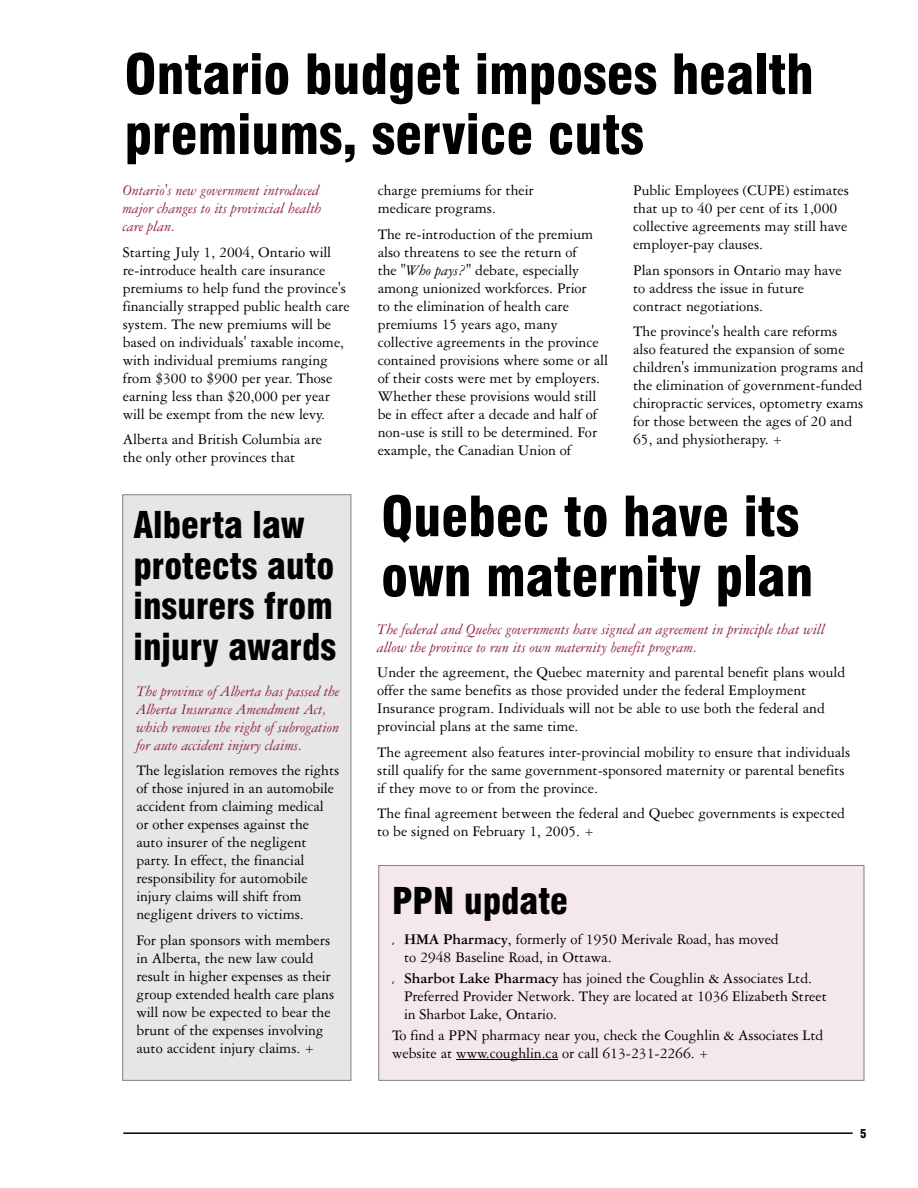
<style>
.page{position:relative;width:918px;height:1188px;background:#fff}
.page>*{position:absolute;margin:0;border:0;box-sizing:border-box;transform-origin:0 0}
.t1{font:54px/60px "Swis 721 Blk Cn BT";color:#000}
.t2{font:36px/40.5px "Swis 721 Blk Cn BT";color:#000}
.t3{font:15.75px/18px "Ameri Garmnd BT";color:#000}
.t4{font:italic 15.75px/18px "Ameri Garmnd BT";color:#8f2445}
.t5{font:12px "Swis 721 Blk Cn BT";color:#000}
.s1{font-family:"Avant Garde Bk BT";font-size:12px}
.s2{font-style:italic}
.s3{font-weight:700}
</style>
<div class="page">
<div style="left:122px;top:494px;width:229px;height:587px;background:#e6e6e6;border:1px solid #808080"></div>
<hr style="left:123px;top:1132px;width:730px;height:2px;background:#000">
<div style="left:378px;top:865px;width:486px;height:216px;background:#f5e8ed;border:1px solid #808080"></div>
<hr style="left:456px;top:1059px;width:102px;height:1px;background:#000">
<h1 class="t1" style="left:124px;top:50px;width:691px">Ontario budget imposes health premiums, service cuts</h1>
<p class="t4" style="left:123px;top:182px;width:201px">Ontario's new government introduced major changes to its provincial health care plan.</p>
<p class="t3" style="left:123px;top:244px;width:228px">Starting July 1, 2004, Ontario will re-introduce health care insurance premiums to help fund the province's financially strapped public health care system. The new premiums will be based on individuals' taxable income, with individual premiums ranging from $300 to $900 per year. Those earning less than $20,000 per year will be exempt from the new levy.</p>
<p class="t3" style="left:123px;top:431px;width:201px">Alberta and British Columbia are the only other provinces that</p>
<p class="t3" style="left:633px;top:182px;width:217px">Public Employees (CUPE) estimates that up to 40 per cent of its 1,000 collective agreements may still have employer-pay clauses.</p>
<p class="t3" style="left:633px;top:262px;width:210px">Plan sponsors in Ontario may have to address the issue in future contract negotiations.</p>
<p class="t3" style="left:633px;top:323px;width:232px">The province's health care reforms also featured the expansion of some children's immunization programs and the elimination of government-funded chiropractic services, optometry exams for those between the ages of 20 and 65, and physiotherapy. <span class="s1">+</span></p>
<p class="t3" style="left:378px;top:182px;width:157px">charge premiums for their medicare programs.</p>
<p class="t3" style="left:378px;top:226px;width:232px">The re-introduction of the premium also threatens to see the return of<br>the <span class="s2">"Who pays?"</span> debate, especially among unionized workforces. Prior<br>to the elimination of health care premiums 15 years ago, many collective agreements in the province contained provisions where some or all of their costs were met by employers.<br>Whether these provisions would still be in effect after a decade and half of non-use is still to be determined. For example, the Canadian Union of</p>
<h2 class="t2" style="left:134px;top:509px;width:204px">Alberta law protects auto insurers from injury awards</h2>
<p class="t4" style="left:136px;top:682px;width:205px">The province of Alberta has passed the Alberta Insurance Amendment Act, which removes the right of subrogation for auto accident injury claims.</p>
<p class="t3" style="left:136px;top:762px;width:205px">The legislation removes the rights of those injured in an automobile accident from claiming medical or other expenses against the auto insurer of the negligent party. In effect, the financial responsibility for automobile injury claims will shift from negligent drivers to victims.</p>
<p class="t3" style="left:136px;top:931px;width:199px">For plan sponsors with members in Alberta, the new law could result in higher expenses as their group extended health care plans will now be expected to bear the brunt of the expenses involving auto accident injury claims. <span class="s1">+</span></p>
<h1 class="t1" style="left:381px;top:492px;width:434px">Quebec to have its own maternity plan</h1>
<p class="t4" style="left:377px;top:621px;width:449px">The federal and Quebec governments have signed an agreement in principle that will allow the province to run its own maternity benefit program.</p>
<p class="t3" style="left:377px;top:664px;width:470px">Under the agreement, the Quebec maternity and parental benefit plans would offer the same benefits as those provided under the federal Employment Insurance program. Individuals will not be able to use both the federal and provincial plans at the same time.</p>
<p class="t3" style="left:377px;top:744px;width:475px">The agreement also features inter-provincial mobility to ensure that individuals still qualify for the same government-sponsored maternity or parental benefits if they move to or from the province.</p>
<p class="t3" style="left:377px;top:805px;width:469px">The final agreement between the federal and Quebec governments is expected to be signed on February 1, 2005. <span class="s1">+</span></p>
<h2 class="t2" style="left:392px;top:884px;width:178px">PPN update</h2>
<p class="t3" style="left:404px;top:931px;width:376px;text-indent:-12px"><span class="s1">‚</span> <span class="s3">HMA Pharmacy</span>, formerly of 1950 Merivale Road, has moved to 2948 Baseline Road, in Ottawa.</p>
<p class="t3" style="left:404px;top:970px;width:424px;text-indent:-12px"><span class="s1">‚</span> <span class="s3">Sharbot Lake Pharmacy</span> has joined the Coughlin &amp; Associates Ltd.<br>Preferred Provider Network. They are located at 1036 Elizabeth Street in Sharbot Lake, Ontario.</p>
<p class="t3" style="left:392px;top:1027px;width:433px">To find a PPN pharmacy near you, check the Coughlin &amp; Associates Ltd website at www.coughlin.ca or call 613-231-2266. <span class="s1">+</span></p>
<p class="t5" style="left:860px;top:1129px;width:8px">5</p>
</div>
